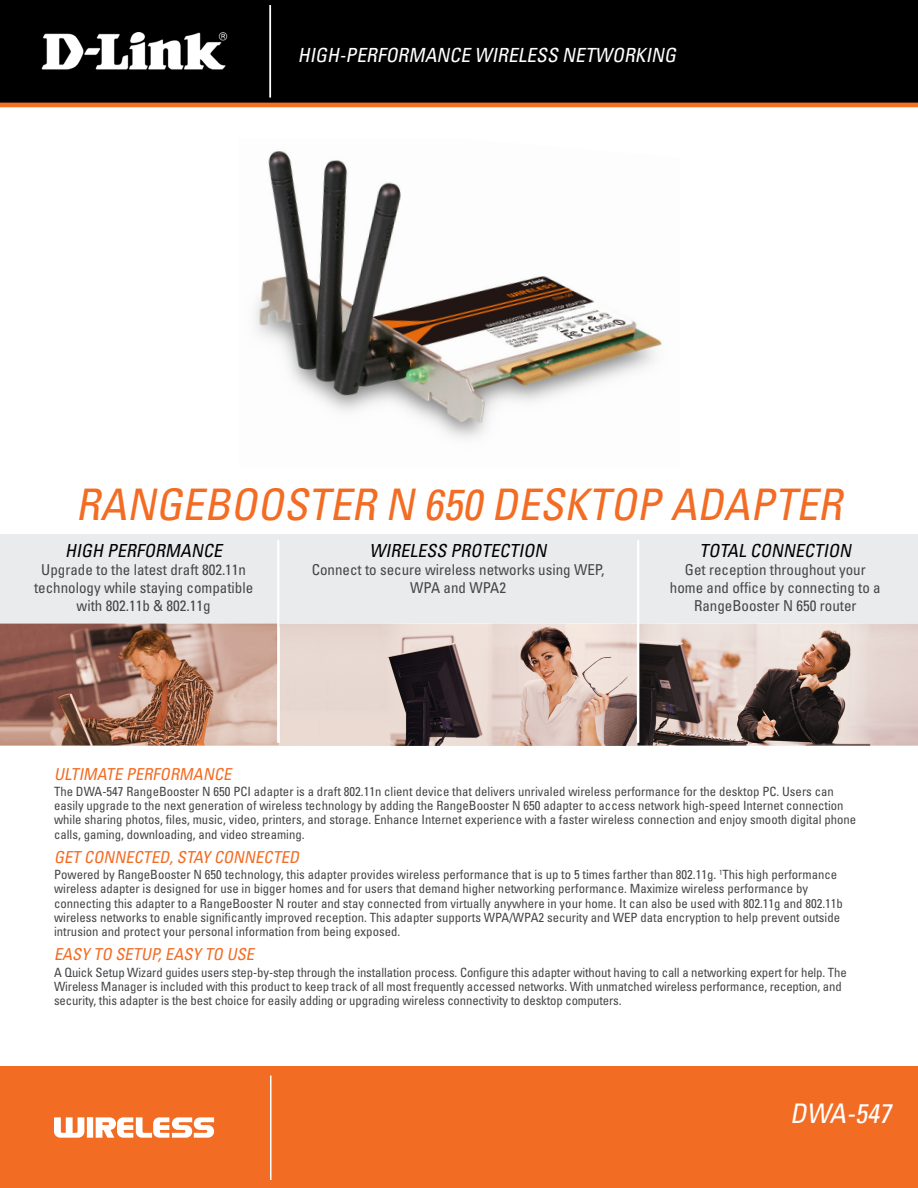
<style>
.page{position:relative;width:918px;height:1188px;background:#fff}
.page>*{position:absolute;margin:0;border:0;box-sizing:border-box;transform-origin:0 0}
.t1{font:italic condensed 43.5px "Univers";color:#f36c24}
.t2{font:italic condensed 27px "Univers";color:#fff}
.t3{font:italic condensed 19.5px "Univers";color:#fff}
.t4{font:italic condensed 18px "Univers";color:#000}
.t5{font:italic condensed 16.5px "Univers";color:#f36c24}
.t6{font:condensed 15px/18px "Univers";color:#454647;text-align:center}
.t7{font:condensed 12.75px/14.2px "Univers";color:#454647}
</style>
<div class="page">
<img style="left:0;top:0;width:918px;height:746px">
<div style="left:0;top:1066px;width:918px;height:122px;background:#f36c24"></div>
<svg style="left:54px;top:1117px;width:160px;height:21px"></svg>
<hr style="left:270px;top:1076px;width:2px;height:104px;background:#fff">
<div style="left:0;top:534px;width:918px;height:89px;background:#eaebec"></div>
<hr style="left:277px;top:540px;width:2px;height:202px;background:#fff">
<hr style="left:637px;top:540px;width:2px;height:202px;background:#fff">
<img style="left:238px;top:139px;width:441px;height:328px">
<h3 class="t3" style="left:298px;top:43px;width:384px">HIGH-PERFORMANCE WIRELESS NETWORKING</h3>
<h1 class="t1" style="left:76px;top:477px;width:777px">RANGEBOOSTER N 650 DESKTOP ADAPTER</h1>
<h3 class="t4" style="left:65px;top:539px;width:162px">HIGH PERFORMANCE</h3>
<p class="t6" style="left:34px;top:560px;width:221px">Upgrade to the latest draft 802.11n technology while staying compatible with 802.11b &amp; 802.11g</p>
<h3 class="t4" style="left:370px;top:539px;width:182px">WIRELESS PROTECTION</h3>
<p class="t6" style="left:312px;top:560px;width:294px">Connect to secure wireless networks using WEP,<br>WPA and WPA2</p>
<h3 class="t4" style="left:699px;top:539px;width:157px">TOTAL CONNECTION</h3>
<p class="t6" style="left:670px;top:560px;width:212px">Get reception throughout your home and office by connecting to a<br>RangeBooster N 650 router</p>
<p class="t5" style="left:54px;top:763px;width:183px">ULTIMATE PERFORMANCE</p>
<p class="t7" style="left:54px;top:784px;width:804px">The DWA-547 RangeBooster N 650 PCI adapter is a draft 802.11n client device that delivers unrivaled wireless performance for the desktop PC. Users can easily upgrade to the next generation of wireless technology by adding the RangeBooster N 650 adapter to access network high-speed Internet connection while sharing photos, files, music, video, printers, and storage. Enhance Internet experience with a faster wireless connection and enjoy smooth digital phone calls, gaming, downloading, and video streaming.</p>
<p class="t5" style="left:54px;top:846px;width:250px">GET CONNECTED,STAY CONNECTED</p>
<p class="t7" style="left:54px;top:867px;width:790px">Powered by RangeBooster N 650 technology, this adapter provides wireless performance that is up to 5 times farther than 802.11g. <sup>1</sup>This high performance wireless adapter is designed for use in bigger homes and for users that demand higher networking performance. Maximize wireless performance by connecting this adapter to a RangeBooster N router and stay connected from virtually anywhere in your home. It can also be used with 802.11g and 802.11b wireless networks to enable significantly improved reception. This adapter supports WPA/WPA2 security and WEP data encryption to help prevent outside intrusion and protect your personal information from being exposed.</p>
<p class="t5" style="left:54px;top:944px;width:205px">EASY TO SETUP,EASY TO USE</p>
<p class="t7" style="left:54px;top:965px;width:794px">A Quick Setup Wizard guides users step-by-step through the installation process. Configure this adapter without having to call a networking expert for help. The<br>Wireless Manager is included with this product to keep track of all most frequently accessed networks. With unmatched wireless performance, reception, and security, this adapter is the best choice for easily adding or upgrading wireless connectivity to desktop computers.</p>
<h2 class="t2" style="left:790px;top:1096px;width:108px">DWA-547</h2>
</div>
